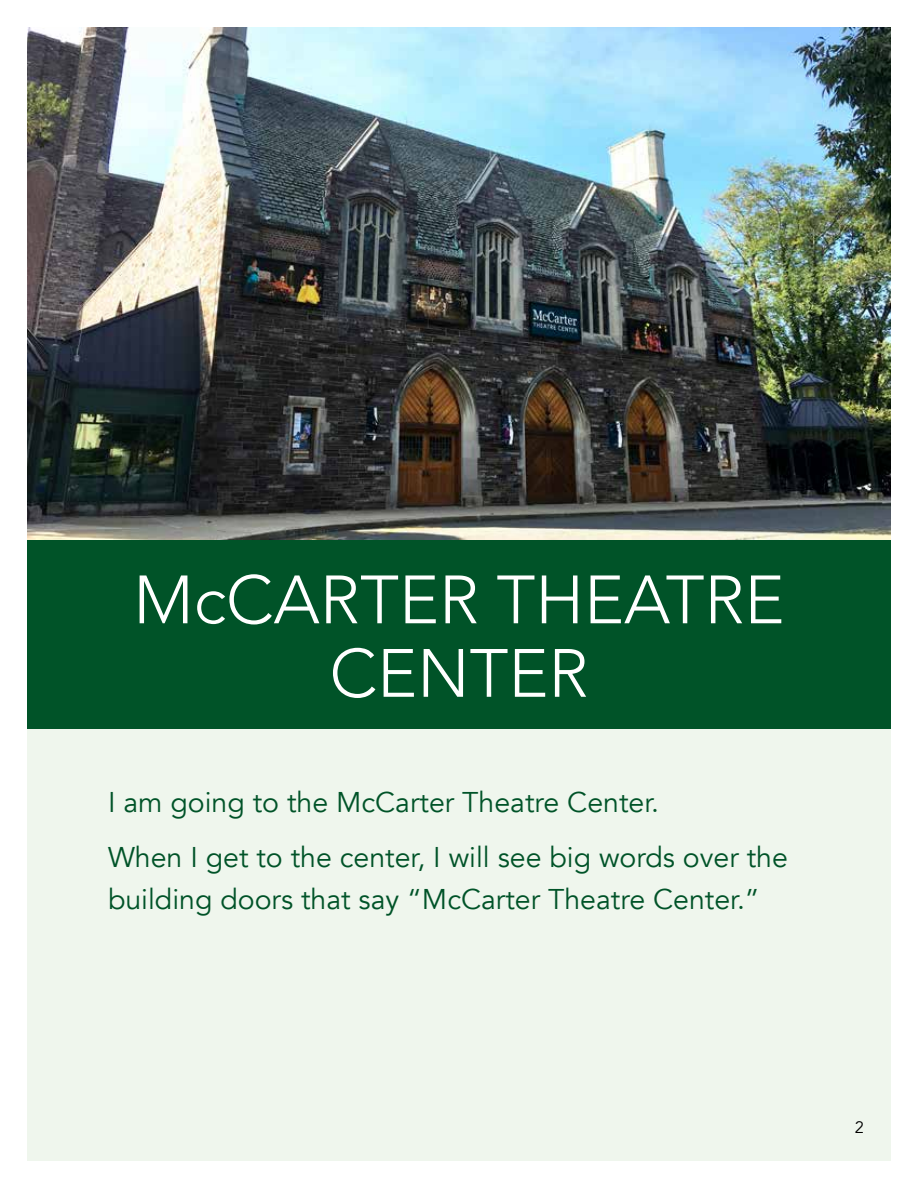
<style>
.page{position:relative;width:918px;height:1188px;background:#fff}
.page>*{position:absolute;margin:0;border:0;box-sizing:border-box;transform-origin:0 0}
.t1{font:300 67.5px/73.5px "Avenir";color:#fff;text-align:center}
.t2{font:28.5px/55.5px "Avenir";color:#005328}
.t3{font:16.5px "Avenir";color:#000}
</style>
<div class="page">
<img style="left:27px;top:27px;width:864px;height:513px">
<div style="left:27px;top:724px;width:864px;height:436px;background:#eff6ed"></div>
<div style="left:27px;top:540px;width:864px;height:189px;background:#005328"></div>
<h1 class="t1" style="left:134px;top:563px;width:652px">McCARTER THEATRE<br>CENTER</h1>
<p class="t2" style="left:108px;top:774px;width:681px">I am going to the McCarter Theatre Center.<br>When I get to the center, I will see big words over the</p>
<p class="t2" style="left:108px;top:872px;width:653px">building doors that say “McCarter Theatre Center.”</p>
<p class="t3" style="left:855px;top:1118px;width:11px">2</p>
</div>
